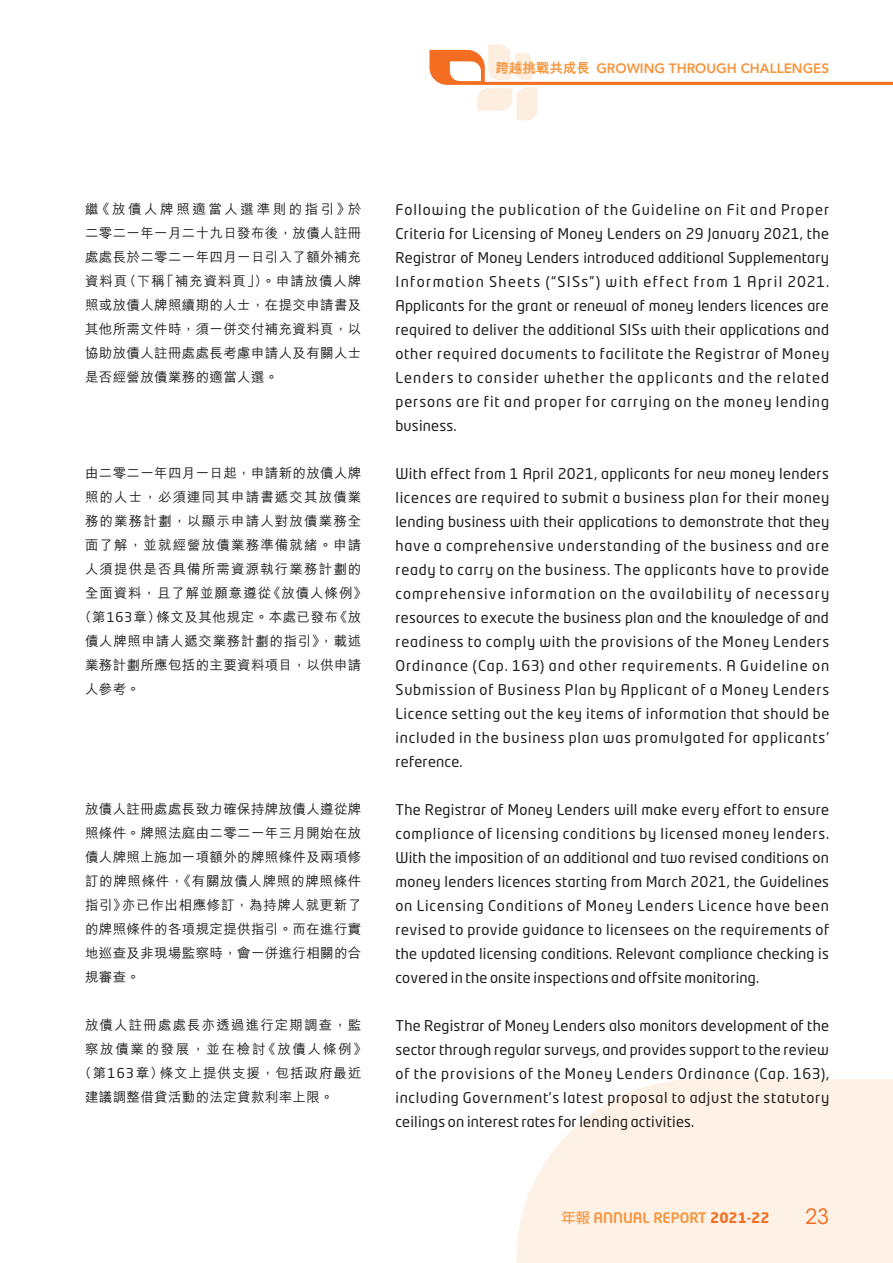
<style>
.page{position:relative;width:893px;height:1263px;background:#fff}
.page>*{position:absolute;margin:0;border:0;box-sizing:border-box;transform-origin:0 0}
.t1{font:21px "ITC Avant Garde Std";color:#f36e21}
.t2{font:14.7px/24px "Neo Tech Pro";letter-spacing:.01em;color:#231f20;text-align:justify}
.t3{font:500 14.25px "Neo Tech Pro";color:#f7943c}
.t4{font:500 13.5px/24px "M Hei HK";letter-spacing:.04em;color:#231f20;text-align:justify}
.t5{font:500 13.5px "M Hei HK";letter-spacing:.08em;color:#231f20}
.t6{font:800 13.5px "Avenir LT Std";color:#f7943c}
.t7{font:500 13.5px "M Hei HK";letter-spacing:.075em;color:#231f20}
.t8{font:500 13.5px "M Hei HK";letter-spacing:.065em;color:#231f20}
.t9{font:500 13.5px "M Hei HK";letter-spacing:.125em;color:#231f20}
.t10{font:800 13.5px "M Hei HK";color:#f7943c}
.s1{font-family:"Neo Tech Pro";font-weight:400}
.s2{font-family:"Tahoma"}
.s3{font-family:"Adobe Fan Heiti Std";font-weight:700}
.s4{font-weight:700;color:#f36e21}
</style>
<div class="page">
<svg style="left:516px;top:1079px;width:377px;height:184px;fill:#fef2e6"></svg>
<svg style="left:429px;top:45px;width:109px;height:75px"></svg>
<hr style="left:483px;top:82px;width:410px;height:3px;background:#f36e21">
<p class="t10" style="left:495px;top:61px;width:96px">跨越挑戰共成長</p>
<p class="t6" style="left:596px;top:60px;width:234px">GROWING THROUGH CHALLENGES</p>
<p class="t4" style="left:85px;top:196px;width:278px">繼《放債人牌照適當人選準則的指引》於二零二一年一月二十九日發布後，放債人註冊處處長於二零二一年四月一日引入了額外補充資料頁（下稱「補充資料頁」）。申請放債人牌照或放債人牌照續期的人士，在提交申請書及其他所需文件時，須一併交付補充資料頁，以協助放債人註冊處處長考慮申請人及有關人士是否經營放債業務的適當人選。</p>
<p class="t4" style="left:85px;top:460px;width:278px">由二零二一年四月一日起，申請新的放債人牌</p>
<p class="t5" style="left:85px;top:488px;width:278px">照的人士，必須連同其申請書遞交其放債業</p>
<p class="t5" style="left:85px;top:512px;width:278px">務的業務計劃，以顯示申請人對放債業務全</p>
<p class="t5" style="left:85px;top:536px;width:278px">面了解，並就經營放債業務準備就緒。申請</p>
<p class="t5" style="left:85px;top:560px;width:278px">人須提供是否具備所需資源執行業務計劃的</p>
<p class="t8" style="left:85px;top:584px;width:283px">全面資料，且了解並願意遵從《放債人條例》</p>
<p class="t4" style="left:78px;top:604px;width:285px">（第<span class="s1">163</span>章）條文及其他規定。本處已發布《放</p>
<p class="t4" style="left:85px;top:628px;width:278px">債人牌照申請人遞交業務計劃的指引》，載述</p>
<p class="t4" style="left:85px;top:652px;width:278px">業務計劃所應包括的主要資料項目，以供申請</p>
<p class="t4" style="left:85px;top:676px;width:57px">人參考。</p>
<p class="t4" style="left:85px;top:796px;width:278px">放債人註冊處處長致力確保持牌放債人遵從牌照條件。牌照法庭由二零二一年三月開始在放債人牌照上施加一項額外的牌照條件及兩項修訂的牌照條件，《有關放債人牌照的牌照條件指引》亦已作出相應修訂，為持牌人就更新了的牌照條件的各項規定提供指引。而在進行實地巡查及非現場監察時，會一併進行相關的合規審查。</p>
<p class="t5" style="left:85px;top:1016px;width:278px">放債人註冊處處長亦透過進行定期調查，監</p>
<p class="t9" style="left:85px;top:1040px;width:283px">察放債業的發展，並在檢討《放債人條例》</p>
<p class="t7" style="left:78px;top:1064px;width:285px">（第<span class="s1">163</span>章）條文上提供支援，包括政府最近</p>
<p class="t4" style="left:85px;top:1084px;width:250px">建議調整借貸活動的法定貸款利率上限。</p>
<p class="t2" style="left:395px;top:198px;width:435px">Following the publication of the Guideline on Fit and Proper Criteria for Licensing of <span class="s2">M</span>oney Lenders on 29 January 2021, the Registrar of <span class="s2">M</span>oney Lenders introduced additional Supplementary Information Sheets (“SISs”) with effect from 1 April 2021.<br>Applicants for the grant or renewal of money lenders licences are required to deliver the additional SISs with their applications and other required documents to facilitate the Registrar of <span class="s2">M</span>oney Lenders to consider whether the applicants and the related persons are fit and proper for carrying on the money lending business.</p>
<p class="t2" style="left:395px;top:462px;width:435px">With effect from 1 April 2021, applicants for new money lenders licences are required to submit a business plan for their money lending business with their applications to demonstrate that they have a comprehensive understanding of the business and are ready to carry on the business. The applicants have to provide comprehensive information on the availability of necessary resources to execute the business plan and the knowledge of and readiness to comply with the provisions of the <span class="s2">M</span>oney Lenders Ordinance (Cap. 163) and other requirements. A Guideline on Submission of Business Plan by Applicant of a <span class="s2">M</span>oney Lenders Licence setting out the key items of information that should be included in the business plan was promulgated for applicants’ reference.</p>
<p class="t2" style="left:395px;top:798px;width:435px">The Registrar of <span class="s2">M</span>oney Lenders will make every effort to ensure compliance of licensing conditions by licensed money lenders.<br>With the imposition of an additional and two revised conditions on money lenders licences starting from <span class="s2">M</span>arch 2021, the Guidelines on Licensing Conditions of <span class="s2">M</span>oney Lenders Licence have been revised to provide guidance to licensees on the requirements of the updated licensing conditions. Relevant compliance checking is covered in the onsite inspections and offsite monitoring.</p>
<p class="t2" style="left:395px;top:1014px;width:435px">The Registrar of <span class="s2">M</span>oney Lenders also monitors development of the sector through regular surveys, and provides support to the review of the provisions of the <span class="s2">M</span>oney Lenders Ordinance (Cap. 163), including Government’s latest proposal to adjust the statutory ceilings on interest rates for lending activities.</p>
<p class="t3" style="left:561px;top:1208px;width:210px"><span class="s3">年報</span> ANNUAL REPORT <span class="s4">2021-22</span></p>
<h1 class="t1" style="left:805px;top:1203px;width:26px">23</h1>
</div>
